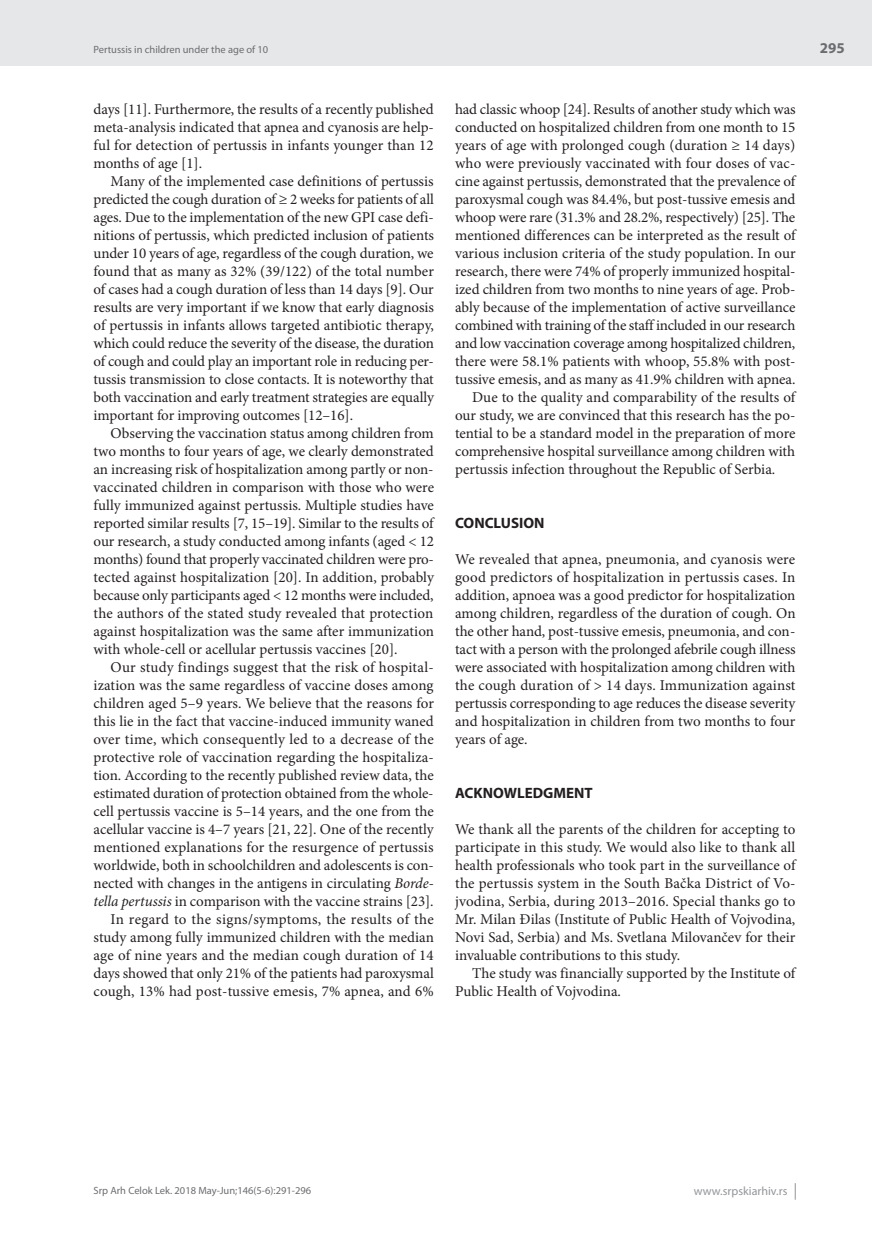
<style>
.page{position:relative;width:872px;height:1234px;background:#fff}
.page>*{position:absolute;margin:0;border:0;box-sizing:border-box;transform-origin:0 0}
.t1{font:15px/18px "Minion Pro";letter-spacing:-.005em;color:#231f20;text-align:justify}
.t2{font:700 15px "Myriad Pro";color:#231f20}
.t3{font:700 15px "Myriad Pro";color:#6c6d70}
.t4{font:12px "Myriad Pro";color:#939598}
.t5{font:10.5px "Myriad Pro";color:#6c6d70}
.s1{font-style:italic}
</style>
<div class="page">
<div style="left:0;top:0;width:872px;height:66px;background:#e6e7e9"></div>
<svg style="left:795px;top:1183px;width:1px;height:16px"></svg>
<p class="t5" style="left:94px;top:43px;width:176px">Pertussis in children under the age of 10</p>
<p class="t1" style="left:94px;top:100px;width:342px">days [11]. Furthermore, the results of a recently published meta-analysis indicated that apnea and cyanosis are help&shy;ful for detection of pertussis in infants younger than 12 months of age [1].</p>
<p class="t1" style="left:94px;top:172px;width:342px;text-indent:17px">Many of the implemented case definitions of pertussis predicted the cough duration of ≥ 2 weeks for patients of all ages. Due to the implementation of the new GPI case defi&shy;nitions of pertussis, which predicted inclusion of patients under 10 years of age, regardless of the cough duration, we found that as many as 32% (39/122) of the total number of cases had a cough duration of less than 14 days [9]. Our results are very important if we know that early diagnosis of pertussis in infants allows targeted antibiotic therapy, which could reduce the severity of the disease, the duration of cough and could play an important role in reducing per&shy;tussis transmission to close contacts. It is noteworthy that both vaccination and early treatment strategies are equally important for improving outcomes [12–16].</p>
<p class="t1" style="left:94px;top:424px;width:342px;text-indent:17px">Observing the vaccination status among children from two months to four years of age, we clearly demonstrated an increasing risk of hospitalization among partly or non&shy;vaccinated children in comparison with those who were fully immunized against pertussis. Multiple studies have reported similar results [7, 15–19]. Similar to the results of our research, a study conducted among infants (aged &lt; 12 months) found that properly vaccinated children were pro&shy;tected against hospitalization [20]. In addition, probably because only participants aged &lt; 12 months were included, the authors of the stated study revealed that protection against hospitalization was the same after immunization with whole-cell or acellular pertussis vaccines [20].</p>
<p class="t1" style="left:94px;top:658px;width:342px;text-align:right">Our study findings suggest that the risk of hospital&shy;ization was the same regardless of vaccine doses among children aged 5–9 years. We believe that the reasons for this lie in the fact that vaccine-induced immunity waned over time, which consequently led to a decrease of the protective role of vaccination regarding the hospitaliza&shy;tion. According to the recently published review data, the estimated duration of protection obtained from the whole&shy;cell pertussis vaccine is 5–14 years, and the one from the acellular vaccine is 4–7 years [21, 22]. One of the recently mentioned explanations for the resurgence of pertussis worldwide, both in schoolchildren and adolescents is con&shy;nected with changes in the antigens in circulating <span class="s1">Borde&shy;tella pertussis</span> in comparison with the vaccine strains [23].<br>In regard to the signs/symptoms, the results of the study among fully immunized children with the median age of nine years and the median cough duration of 14 days showed that only 21% of the patients had paroxysmal cough, 13% had post-tussive emesis, 7% apnea, and 6%</p>
<p class="t1" style="left:455px;top:100px;width:342px">had classic whoop [24]. Results of another study which was</p>
<p class="t1" style="left:455px;top:118px;width:342px">conducted on hospitalized children from one month to 15</p>
<p class="t1" style="left:455px;top:136px;width:342px">years of age with prolonged cough (duration ≥ 14 days)</p>
<p class="t1" style="left:455px;top:154px;width:342px">who were previously vaccinated with four doses of vac-</p>
<p class="t1" style="left:455px;top:172px;width:342px">cine against pertussis, demonstrated that the prevalence of</p>
<p class="t1" style="left:455px;top:190px;width:342px">paroxysmal cough was 84.4%, but post-tussive emesis and</p>
<p class="t1" style="left:455px;top:208px;width:341px">whoop were rare (31.3% and 28.2%, respectively) [25]. The</p>
<p class="t1" style="left:455px;top:226px;width:342px">mentioned differences can be interpreted as the result of</p>
<p class="t1" style="left:455px;top:244px;width:342px">various inclusion criteria of the study population. In our</p>
<p class="t1" style="left:455px;top:262px;width:342px">research, there were 74% of properly immunized hospital-</p>
<p class="t1" style="left:455px;top:280px;width:342px">ized children from two months to nine years of age. Prob-</p>
<p class="t1" style="left:455px;top:298px;width:342px">ably because of the implementation of active surveillance</p>
<p class="t1" style="left:455px;top:316px;width:342px">combined with training of the staff included in our research</p>
<p class="t1" style="left:455px;top:334px;width:341px">and low vaccination coverage among hospitalized children,</p>
<p class="t1" style="left:455px;top:352px;width:342px">there were 58.1% patients with whoop, 55.8% with post-</p>
<p class="t1" style="left:455px;top:370px;width:342px">tussive emesis, and as many as 41.9% children with apnea.</p>
<p class="t1" style="left:472px;top:388px;width:325px">Due to the quality and comparability of the results of</p>
<p class="t1" style="left:455px;top:406px;width:342px">our study, we are convinced that this research has the po-</p>
<p class="t1" style="left:455px;top:424px;width:342px">tential to be a standard model in the preparation of more</p>
<p class="t1" style="left:455px;top:442px;width:341px">comprehensive hospital surveillance among children with</p>
<p class="t1" style="left:455px;top:460px;width:322px">pertussis infection throughout the Republic of Serbia.</p>
<p class="t2" style="left:455px;top:513px;width:91px">CONCLUSION</p>
<p class="t1" style="left:455px;top:550px;width:342px">We revealed that apnea, pneumonia, and cyanosis were good predictors of hospitalization in pertussis cases. In addition, apnoea was a good predictor for hospitalization among children, regardless of the duration of cough. On the other hand, post-tussive emesis, pneumonia, and con&shy;tact with a person with the prolonged afebrile cough illness were associated with hospitalization among children with the cough duration of &gt; 14 days. Immunization against pertussis corresponding to age reduces the disease severity and hospitalization in children from two months to four years of age.</p>
<p class="t2" style="left:455px;top:783px;width:139px">ACKNOWLEDGMENT</p>
<p class="t1" style="left:455px;top:820px;width:342px">We thank all the parents of the children for accepting to participate in this study. We would also like to thank all health professionals who took part in the surveillance of the pertussis system in the South Bačka District of Vo&shy;jvodina, Serbia, during 2013–2016. Special thanks go to Mr. Milan Đilas (Institute of Public Health of Vojvodina, Novi Sad, Serbia) and Ms. Svetlana Milovančev for their invaluable contributions to this study.</p>
<p class="t1" style="left:455px;top:964px;width:342px;text-indent:17px">The study was financially supported by the Institute of<br>Public Health of Vojvodina.</p>
<p class="t3" style="left:820px;top:38px;width:26px">295</p>
<p class="t5" style="left:94px;top:1184px;width:219px">Srp Arh Celok Lek. 2018 May-Jun;146(5-6):291-296</p>
<p class="t4" style="left:694px;top:1183px;width:95px">www.srpskiarhiv.rs</p>
</div>
